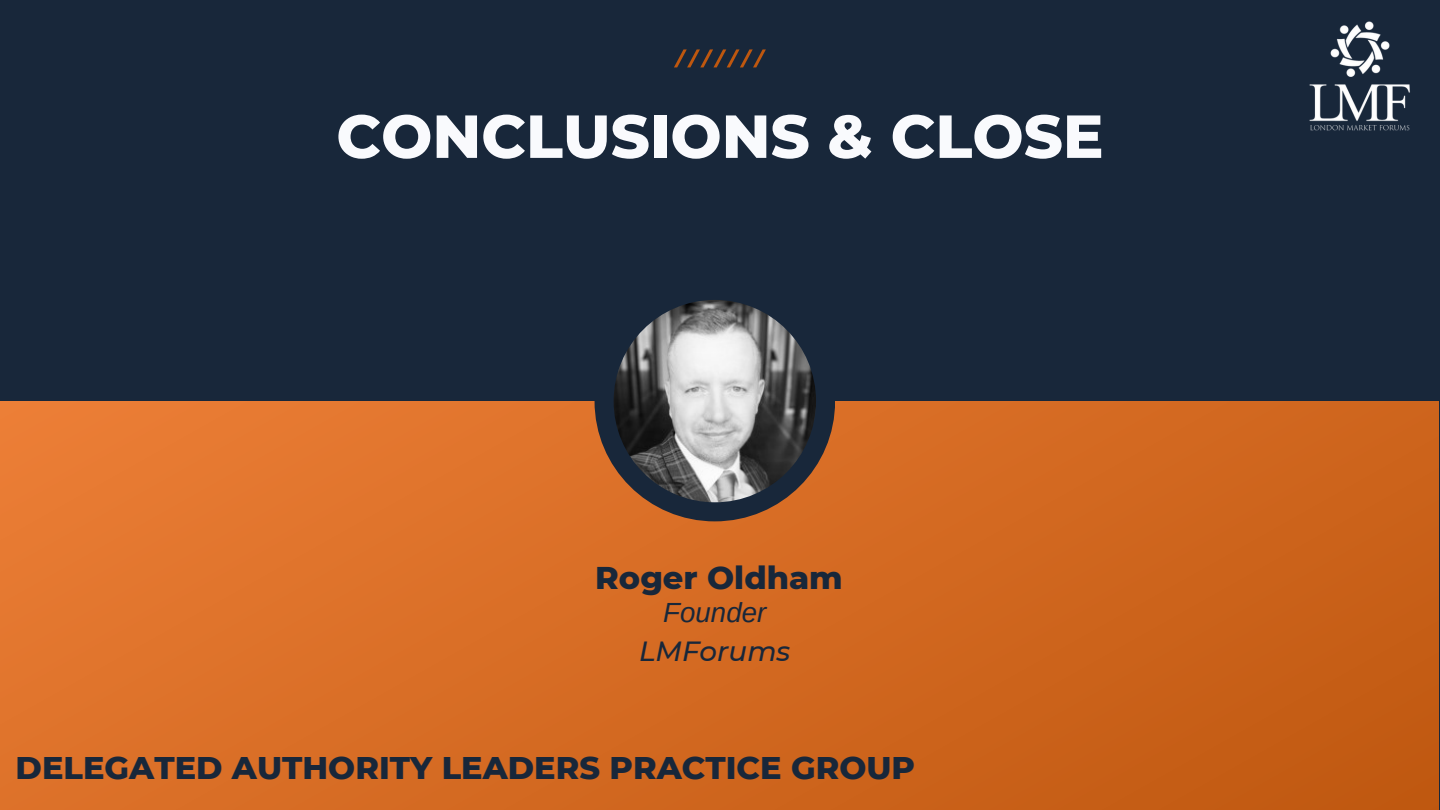
<style>
.page{position:relative;width:1440px;height:810px;background:#18273a}
.page>*{position:absolute;margin:0;border:0;box-sizing:border-box;transform-origin:0 0}
.t1{font:800 60.6px "Montserrat";color:#f9fafd}
.t2{font:800 32.1px "Montserrat";color:#18273a}
.t3{font:800 32px "Montserrat";color:#18273a}
.t4{font:italic 500 27.7px "Montserrat";color:#18273a}
.t5{font:italic 27.7px "Arimo";color:#18273a}
</style>
<div class="page">
<div style="left:0;top:401px;width:1439px;height:409px;background:linear-gradient(to right,#e57830,#c65e16)"></div>
<div style="left:595px;top:281px;width:240px;height:240px;background:#18273a;border-radius:50%"></div>
<img style="left:614px;top:300px;width:202px;height:202px;border-radius:50%">
<svg style="left:674px;top:49px;width:92px;height:18px"></svg>
<img style="left:1309px;top:21px;width:101px;height:110px">
<h1 class="t1" style="left:336px;top:99px;width:769px">CONCLUSIONS &amp; CLOSE</h1>
<p class="t2" style="left:595px;top:557px;width:249px">Roger Oldham</p>
<p class="t5" style="left:663px;top:597px;width:105px">Founder</p>
<p class="t4" style="left:639px;top:634px;width:153px">LMForums</p>
<p class="t3" style="left:16px;top:748px;width:901px">DELEGATED AUTHORITY LEADERS PRACTICE GROUP</p>
</div>
